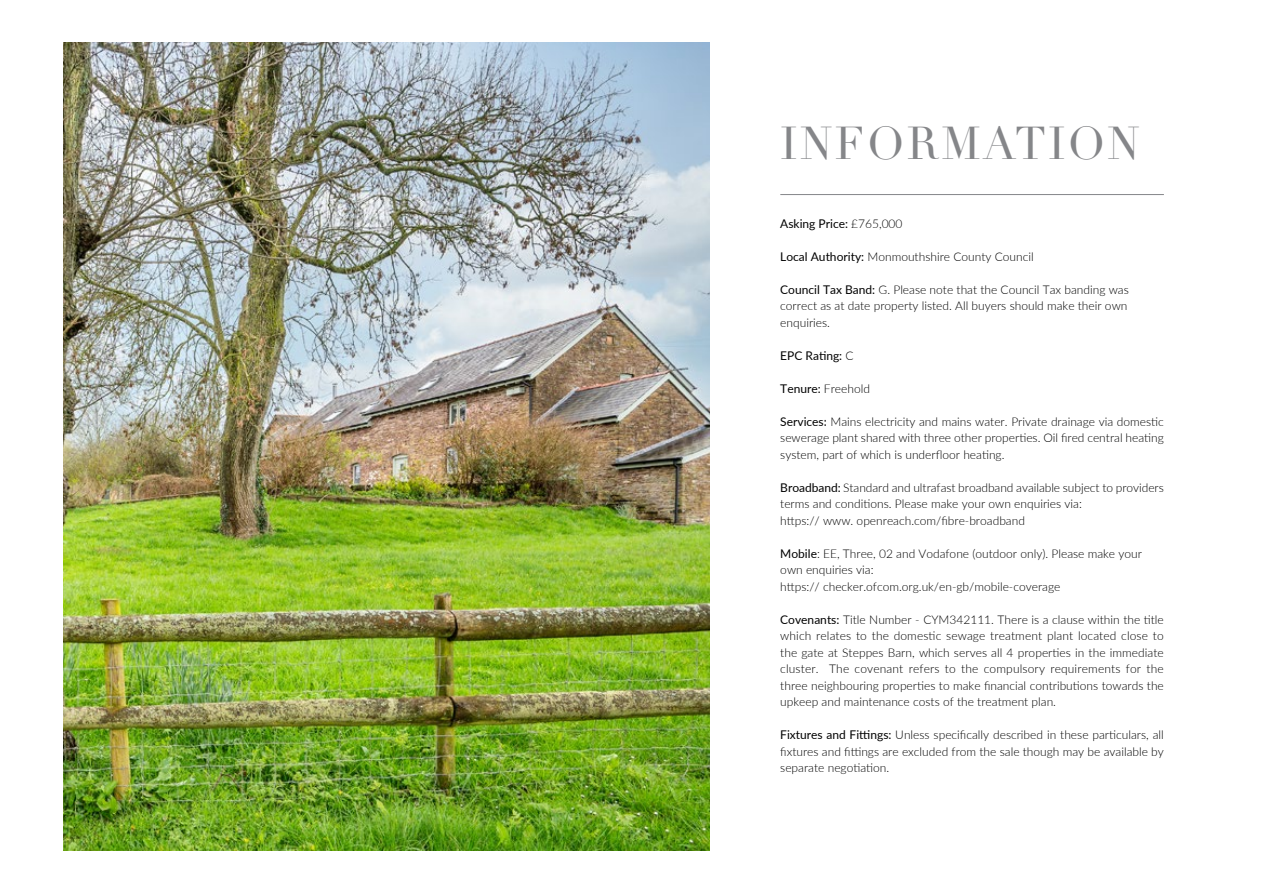
<style>
.page{position:relative;width:1263px;height:893px;background:#fff}
.page>*{position:absolute;margin:0;border:0;box-sizing:border-box;transform-origin:0 0}
.t1{font:45px "Didot";letter-spacing:.05em;color:#858689}
.t2{font:300 12px/16.5px "Lato";color:#000;text-align:justify}
.t3{font:12px "Lato";color:#000}
.s1{font-weight:300}
.s2{font-weight:400}
.s3{font-family:"Acumin Variable Concept";font-weight:400}
</style>
<div class="page">
<hr style="left:780px;top:194px;width:384px;height:1px;background:#858689">
<img style="left:64px;top:43px;width:645px;height:807px">
<h1 class="t1" style="left:780px;top:117px;width:361px">INFORMATION</h1>
<p class="t3" style="left:780px;top:215px;width:124px">Asking Price: <span class="s1">£765,000</span></p>
<p class="t2" style="left:780px;top:248px;width:255px"><span class="s2">Local Authority:</span> Monmouthshire County Council</p>
<p class="t2" style="left:780px;top:281px;width:350px"><span class="s2">Council Tax Band:</span> G. Please note that the Council Tax banding was correct as at date property listed. All buyers should make their own enquiries.</p>
<p class="t3" style="left:780px;top:347px;width:75px">EPC Rating: <span class="s1">C</span></p>
<p class="t2" style="left:780px;top:380px;width:91px"><span class="s2">Tenure:</span> Freehold</p>
<p class="t2" style="left:780px;top:413px;width:385px"><span class="s2">Services</span><span class="s3">:</span> Mains electricity and mains water. Private drainage via domestic sewerage plant shared with three other properties. Oil fired central heating system, part of which is underfloor heating.</p>
<p class="t2" style="left:780px;top:479px;width:385px;text-align:left"><span class="s2">Broadband:</span> Standard and ultrafast broadband available subject to providers terms and conditions. Please make your own enquiries via:<br>https:// www. openreach.com/fibre-broadband</p>
<p class="t2" style="left:780px;top:545px;width:363px;text-align:left"><span class="s2">Mobile</span>: EE, Three, 02 and Vodafone (outdoor only). Please make your own enquiries via:<br>https:// checker.ofcom.org.uk/en-gb/mobile-coverage</p>
<p class="t2" style="left:780px;top:611px;width:385px"><span class="s2">Covenants:</span> Title Number - CYM342111. There is a clause within the title which relates to the domestic sewage treatment plant located close to the gate at Steppes Barn, which serves all 4 properties in the immediate cluster. The covenant refers to the compulsory requirements for the three neighbouring properties to make financial contributions towards the upkeep and maintenance costs of the treatment plan.</p>
<p class="t2" style="left:780px;top:726px;width:385px"><span class="s2">Fixtures and Fittings:</span> Unless specifically described in these particulars, all fixtures and fittings are excluded from the sale though may be available by separate negotiation.</p>
</div>
